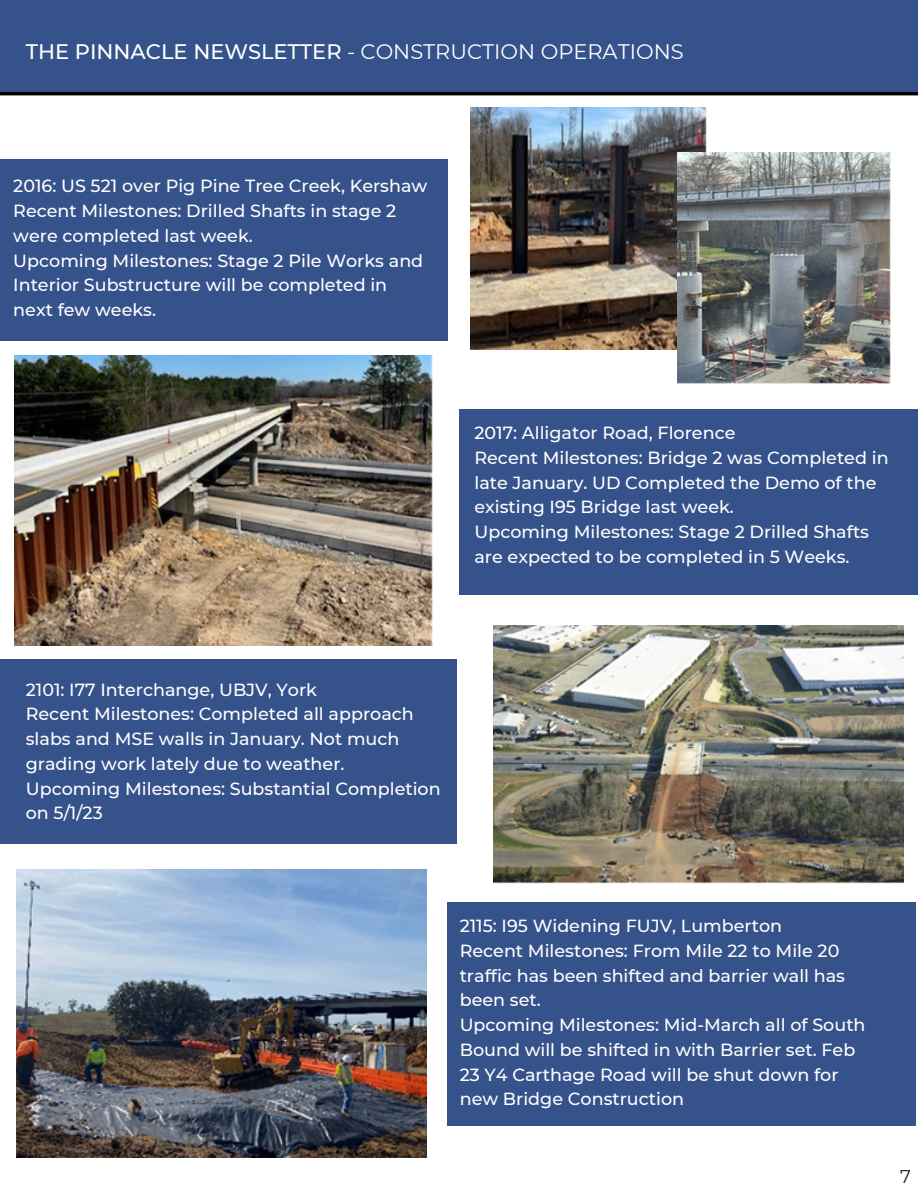
<style>
.page{position:relative;width:918px;height:1188px;background:#fff}
.page>*{position:absolute;margin:0;border:0;box-sizing:border-box;transform-origin:0 0}
.t1{font:21px "Montserrat";color:#fff}
.t2{font:18.45px "Montserrat";color:#291b25}
.t3{font:500 17.55px/24.8px "Montserrat";color:#fff}
.s1{font-weight:500}
</style>
<div class="page">
<div style="left:0;top:0;width:918px;height:94px;background:#36528b"></div>
<hr style="left:0;top:92px;width:918px;height:3px;background:#000">
<div style="left:0;top:160px;width:448px;height:181px;background:#36528b"></div>
<div style="left:459px;top:409px;width:459px;height:185px;background:#36528b"></div>
<div style="left:0;top:659px;width:457px;height:185px;background:#36528b"></div>
<div style="left:448px;top:903px;width:468px;height:222px;background:#36528b"></div>
<img style="left:470px;top:108px;width:236px;height:242px">
<img style="left:677px;top:153px;width:213px;height:230px">
<img style="left:15px;top:355px;width:417px;height:291px">
<img style="left:494px;top:626px;width:409px;height:258px">
<img style="left:17px;top:870px;width:409px;height:288px">
<p class="t1" style="left:26px;top:38px;width:659px"><span class="s1">THE PINNACLE NEWSLETTER</span> - CONSTRUCTION OPERATIONS</p>
<p class="t3" style="left:13px;top:174px;width:416px">2016: US 521 over Pig Pine Tree Creek, Kershaw Recent Milestones: Drilled Shafts in stage 2 were completed last week.<br>Upcoming Milestones: Stage 2 Pile Works and Interior Substructure will be completed in next few weeks.</p>
<p class="t3" style="left:474px;top:420px;width:416px">2017: Alligator Road, Florence<br>Recent Milestones: Bridge 2 was Completed in late January. UD Completed the Demo of the existing I95 Bridge last week.<br>Upcoming Milestones: Stage 2 Drilled Shafts are expected to be completed in 5 Weeks.</p>
<p class="t3" style="left:26px;top:677px;width:416px">2101: I77 Interchange, UBJV, York<br>Recent Milestones: Completed all approach slabs and MSE walls in January. Not much grading work lately due to weather.<br>Upcoming Milestones: Substantial Completion on 5/1/23</p>
<p class="t3" style="left:460px;top:913px;width:407px">2115: I95 Widening FUJV, Lumberton<br>Recent Milestones: From Mile 22 to Mile 20 traffic has been shifted and barrier wall has been set.<br>Upcoming Milestones: Mid-March all of South Bound will be shifted in with Barrier set. Feb 23 Y4 Carthage Road will be shut down for new Bridge Construction</p>
<p class="t2" style="left:900px;top:1165px;width:12px">7</p>
</div>
